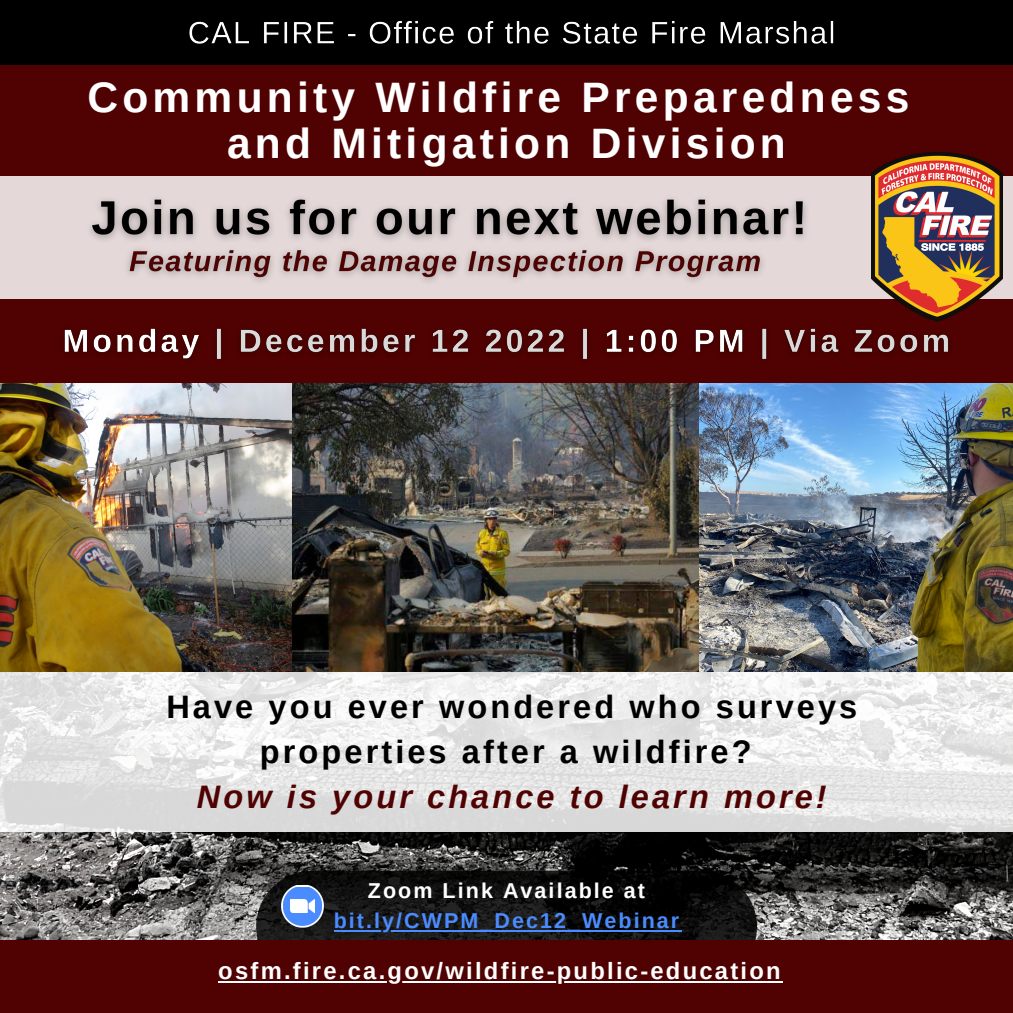
<style>
.page{position:relative;width:1013px;height:1013px;background:#fff}
.page>*{position:absolute;margin:0;border:0;box-sizing:border-box;transform-origin:0 0}
.t1{font:700 42.5px/46px "Arimo";letter-spacing:.1em;color:#fff;text-align:center}
.t2{font:700 32.5px/45px "Arimo";letter-spacing:.095em;color:#000;text-align:center}
.t3{font:italic 700 32.5px "Arimo";letter-spacing:.095em;color:#500202}
.t4{font:700 23.75px "Arimo";letter-spacing:.095em;color:#fff}
.t5{font:700 21.5px "Arimo";letter-spacing:.095em;color:#4a8cff}
.t6{font:700 21.5px "Arimo";letter-spacing:.095em;color:#fff}
</style>
<div class="page">
<img style="left:0;top:831px;width:1012px;height:108px">
<div style="left:0;top:0;width:1012px;height:402px;background:#500202"></div>
<svg style="left:256px;top:870px;width:501px;height:69px;background:#121212"></svg>
<hr style="left:334px;top:930px;width:347px;height:2px;background:#4a8cff">
<div style="left:0;top:0;width:1012px;height:65px;background:#000"></div>
<svg style="left:281px;top:885px;width:43px;height:42px"></svg>
<svg style="left:283px;top:886px;width:39px;height:39px"></svg>
<svg style="left:290px;top:899px;width:25px;height:14px"></svg>
<svg style="left:0;top:672px;width:1012px;height:159px"></svg>
<img style="left:291px;top:383px;width:408px;height:289px">
<img style="left:699px;top:383px;width:313px;height:289px">
<img style="left:0;top:383px;width:291px;height:289px">
<div style="left:0;top:176px;width:1012px;height:123px;background:#e4d8d8"></div>
<img style="left:871px;top:153px;width:131px;height:162px">
<img style="left:90px;top:198px;width:716px;height:83px">
<div style="left:0;top:939px;width:1012px;height:73px;background:#500202"></div>
<hr style="left:218px;top:980px;width:565px;height:2px;background:#fff">
<img style="left:64px;top:315px;width:890px;height:44px">
<img style="left:189px;top:21px;width:645px;height:23px">
<h1 class="t1" style="left:87px;top:74px;width:823px">Community Wildfire Preparedness and Mitigation Division</h1>
<p class="t2" style="left:166px;top:684px;width:692px">Have you ever wondered who surveys properties after a wildfire?</p>
<p class="t3" style="left:197px;top:778px;width:631px">Now is your chance to learn more!</p>
<p class="t6" style="left:368px;top:879px;width:279px">Zoom Link Available at</p>
<p class="t5" style="left:334px;top:909px;width:347px">bit.ly/CWPM_Dec12_Webinar</p>
<p class="t4" style="left:218px;top:957px;width:564px">osfm.fire.ca.gov/wildfire-public-education</p>
</div>
